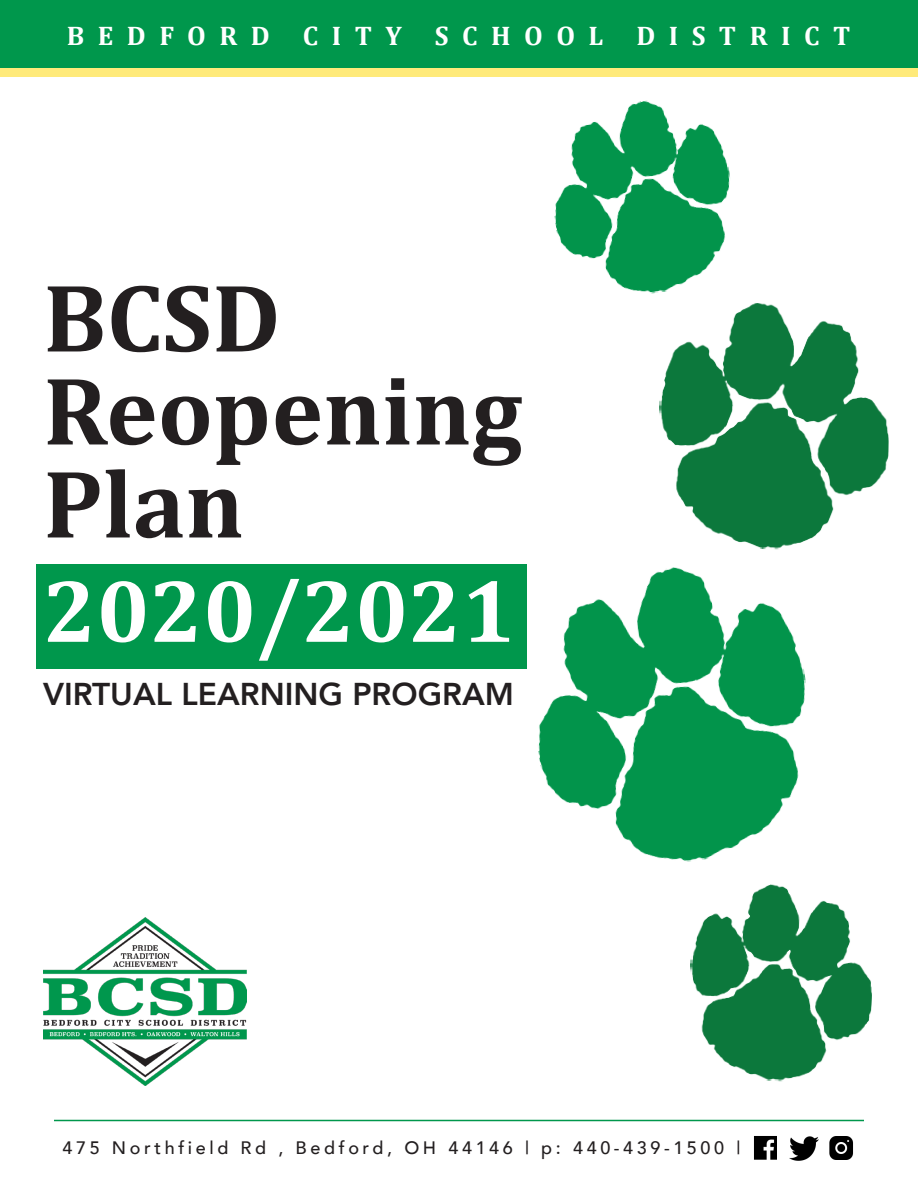
<style>
.page{position:relative;width:918px;height:1188px;background:#fff}
.page>*{position:absolute;margin:0;border:0;box-sizing:border-box;transform-origin:0 0}
.t1{font:700 97.5px "Cambria";color:#231f20}
.t2{font:700 90px "Cambria";color:#fff}
.t3{font:800 31.5px "Avenir";color:#231f20}
.t4{font:700 27px "Cambria";letter-spacing:.5em;color:#fff}
.t5{font:500 18px "Avenir";letter-spacing:.2em;color:#231f20}
</style>
<div class="page">
<div style="left:37px;top:564px;width:490px;height:105px;background:#00974c"></div>
<img style="left:754px;top:1136px;width:23px;height:24px">
<img style="left:790px;top:1136px;width:29px;height:25px">
<img style="left:829px;top:1136px;width:24px;height:24px">
<hr style="left:54px;top:1120px;width:810px;height:1px;background:#00974c">
<img style="left:43px;top:917px;width:204px;height:168px">
<div style="left:0;top:0;width:917px;height:68px;background:#00974c"></div>
<div style="left:0;top:68px;width:918px;height:9px;background:#ffea7a"></div>
<img style="left:554px;top:100px;width:176px;height:194px">
<img style="left:538px;top:567px;width:268px;height:295px">
<img style="left:659px;top:303px;width:230px;height:247px">
<img style="left:690px;top:884px;width:182px;height:198px">
<p class="t4" style="left:67px;top:17px;width:785px">BEDFORD CITY SCHOOL DISTRICT</p>
<p class="t1" style="left:43px;top:249px;width:239px">BCSD</p>
<p class="t1" style="left:43px;top:342px;width:481px">Reopening</p>
<p class="t1" style="left:43px;top:435px;width:202px">Plan</p>
<p class="t2" style="left:43px;top:548px;width:473px">2020/2021</p>
<p class="t3" style="left:43px;top:670px;width:472px">VIRTUAL LEARNING PROGRAM</p>
<p class="t5" style="left:63px;top:1132px;width:679px">475 Northfield Rd , Bedford, OH 44146 | p: 440-439-1500 |</p>
</div>
